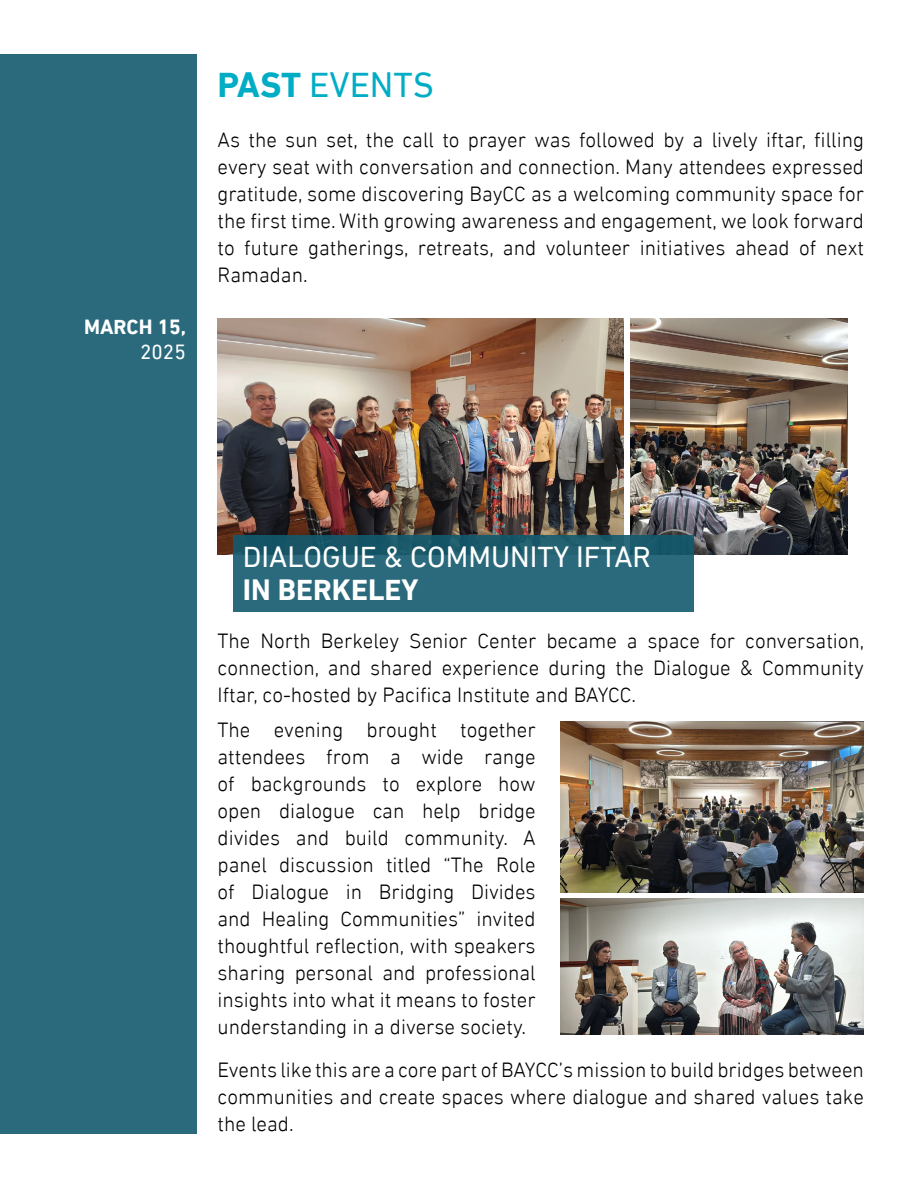
<style>
.page{position:relative;width:918px;height:1188px;background:#fff}
.page>*{position:absolute;margin:0;border:0;box-sizing:border-box;transform-origin:0 0}
.t1{font:36px "DIN Next LT Arabic";color:#00adc5}
.t2{font:30px "DIN Next LT Arabic";color:#fff}
.t3{font:700 30px "DIN Next LT Arabic";color:#fff}
.t4{font:21px/27px "ntaqat";color:#000;text-align:justify}
.t5{font:700 21px "DIN Next LT Arabic";color:#fff}
.t6{font:21px "DIN Next LT Arabic";color:#fff}
.s1{font-weight:700}
</style>
<div class="page">
<div style="left:0;top:54px;width:197px;height:1080px;background:#2a6a7c"></div>
<img style="left:218px;top:318px;width:406px;height:237px">
<img style="left:630px;top:318px;width:217px;height:237px">
<div style="left:233px;top:535px;width:460px;height:77px;background:linear-gradient(to bottom,#1d5c6d,#2f7082)"></div>
<img style="left:560px;top:721px;width:304px;height:171px">
<img style="left:560px;top:899px;width:304px;height:136px">
<p class="t5" style="left:84px;top:315px;width:104px">MARCH 15,</p>
<p class="t6" style="left:140px;top:340px;width:47px">2025</p>
<h1 class="t1" style="left:218px;top:64px;width:218px"><span class="s1">PAST</span> EVENTS</h1>
<p class="t4" style="left:218px;top:126px;width:648px">As the sun set, the call to prayer was followed by a lively iftar, filling every seat with conversation and connection. Many attendees expressed gratitude, some discovering BayCC as a welcoming community space for the first time. With growing awareness and engagement, we look forward to future gatherings, retreats, and volunteer initiatives ahead of next Ramadan.</p>
<h2 class="t2" style="left:243px;top:539px;width:410px">DIALOGUE &amp; COMMUNITY IFTAR</h2>
<h2 class="t3" style="left:243px;top:572px;width:177px">IN BERKELEY</h2>
<p class="t4" style="left:218px;top:627px;width:648px">The North Berkeley Senior Center became a space for conversation, connection, and shared experience during the Dialogue &amp; Community Iftar, co-hosted by Pacifica Institute and BAYCC.</p>
<p class="t4" style="left:218px;top:716px;width:320px">The evening brought together attendees from a wide range of backgrounds to explore how open dialogue can help bridge divides and build community. A panel discussion titled “The Role of Dialogue in Bridging Divides and Healing Communities” invited thoughtful reflection, with speakers sharing personal and professional insights into what it means to foster understanding in a diverse society.</p>
<p class="t4" style="left:218px;top:1056px;width:648px">Events like this are a core part of BAYCC’s mission to build bridges between communities and create spaces where dialogue and shared values take the lead.</p>
</div>
